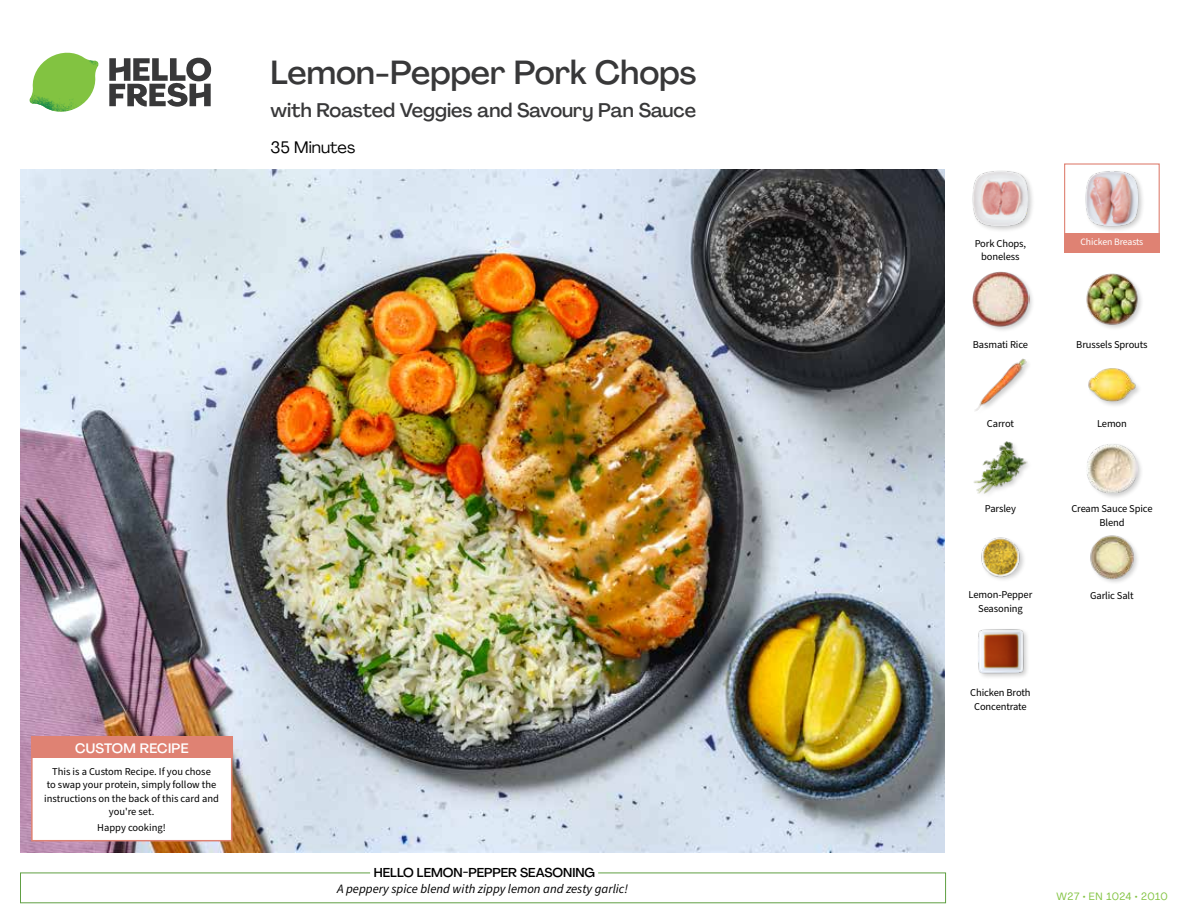
<style>
.page{position:relative;width:1188px;height:918px;background:#fff}
.page>*{position:absolute;margin:0;border:0;box-sizing:border-box;transform-origin:0 0}
.t1{font:500 33px "Agrandir";color:#383839}
.t2{font:500 19.5px "Agrandir";color:#383839}
.t3{font:16.5px "Agrandir";color:#000}
.t4{font:500 13.5px "Agrandir";letter-spacing:.02em;color:#fff}
.t5{font:italic 12.75px "Source Sans Pro";color:#000}
.t6{font:500 12.75px "Agrandir";color:#000}
.t7{font:10.5px/13.5px "Source Sans Pro";letter-spacing:-.01em;color:#000;text-align:center}
.t8{font:10.5px "Agrandir";letter-spacing:.05em;color:#82c341}
.t9{font:9.75px "Source Sans Pro";letter-spacing:-.01em;color:#fff}
</style>
<div class="page">
<svg style="left:109px;top:57px;width:102px;height:50px"></svg>
<svg style="left:34px;top:53px;width:62px;height:40px"></svg>
<img style="left:67px;top:53px;width:32px;height:26px">
<img style="left:33px;top:75px;width:59px;height:11px">
<img style="left:29px;top:79px;width:61px;height:33px">
<img style="left:65px;top:86px;width:27px;height:25px">
<div style="left:20px;top:873px;width:926px;height:30px;border:1px solid #609f43"></div>
<div style="left:370px;top:865px;width:228px;height:15px;background:#fff"></div>
<img style="left:21px;top:170px;width:924px;height:682px">
<img style="left:978px;top:629px;width:50px;height:48px">
<img style="left:1090px;top:535px;width:48px;height:48px">
<img style="left:981px;top:537px;width:43px;height:43px">
<div style="left:1086px;top:442px;width:58px;height:58px;background:#000;opacity:.2"></div>
<img style="left:1087px;top:443px;width:50px;height:50px">
<img style="left:973px;top:441px;width:55px;height:53px">
<img style="left:1088px;top:368px;width:51px;height:38px">
<img style="left:975px;top:358px;width:53px;height:53px">
<img style="left:1086px;top:273px;width:55px;height:55px">
<div style="left:972px;top:270px;width:63px;height:63px;background:#000;opacity:.2"></div>
<img style="left:972px;top:270px;width:57px;height:58px">
<div style="left:1084px;top:170px;width:61px;height:63px;background:#000;opacity:.2"></div>
<img style="left:1084px;top:170px;width:57px;height:57px">
<div style="left:972px;top:170px;width:63px;height:63px;background:#000;opacity:.2"></div>
<img style="left:972px;top:170px;width:57px;height:57px">
<div style="left:1064px;top:163px;width:96px;height:73px;border:1px solid #df8273"></div>
<div style="left:1064px;top:234px;width:96px;height:19px;background:#df8273"></div>
<div style="left:31px;top:737px;width:201px;height:104px;background:#fff;border:2px solid #df8273"></div>
<div style="left:31px;top:737px;width:202px;height:21px;background:#df8273"></div>
<h1 class="t1" style="left:271px;top:52px;width:427px">Lemon-Pepper Pork Chops</h1>
<h2 class="t2" style="left:271px;top:98px;width:427px">with Roasted Veggies and Savoury Pan Sauce</h2>
<h3 class="t3" style="left:271px;top:137px;width:86px">35 Minutes</h3>
<p class="t4" style="left:75px;top:739px;width:115px">CUSTOM RECIPE</p>
<p class="t7" style="left:44px;top:765px;width:176px">This is a Custom Recipe. If you chose<br>to swap your protein, simply follow the instructions on the back of this card and you're set.</p>
<p class="t7" style="left:97px;top:821px;width:70px">Happy cooking!</p>
<p class="t6" style="left:374px;top:864px;width:223px">HELLO LEMON-PEPPER SEASONING</p>
<p class="t5" style="left:337px;top:880px;width:292px">A peppery spice blend with zippy lemon and zesty garlic!</p>
<p class="t7" style="left:975px;top:237px;width:53px">Pork Chops, boneless</p>
<p class="t9" style="left:1080px;top:236px;width:64px">Chicken Breasts</p>
<p class="t7" style="left:973px;top:338px;width:57px">Basmati Rice</p>
<p class="t7" style="left:1076px;top:338px;width:73px">Brussels Sprouts</p>
<p class="t7" style="left:987px;top:417px;width:29px">Carrot</p>
<p class="t7" style="left:1097px;top:417px;width:31px">Lemon</p>
<p class="t7" style="left:985px;top:502px;width:33px">Parsley</p>
<p class="t7" style="left:1071px;top:502px;width:83px">Cream Sauce Spice<br>Blend</p>
<p class="t7" style="left:969px;top:588px;width:65px">Lemon-Pepper<br>Seasoning</p>
<p class="t7" style="left:1090px;top:589px;width:45px">Garlic Salt</p>
<p class="t7" style="left:970px;top:686px;width:62px">Chicken Broth<br>Concentrate</p>
<p class="t8" style="left:1057px;top:890px;width:113px">W27 • EN 1024 • 2010</p>
</div>
